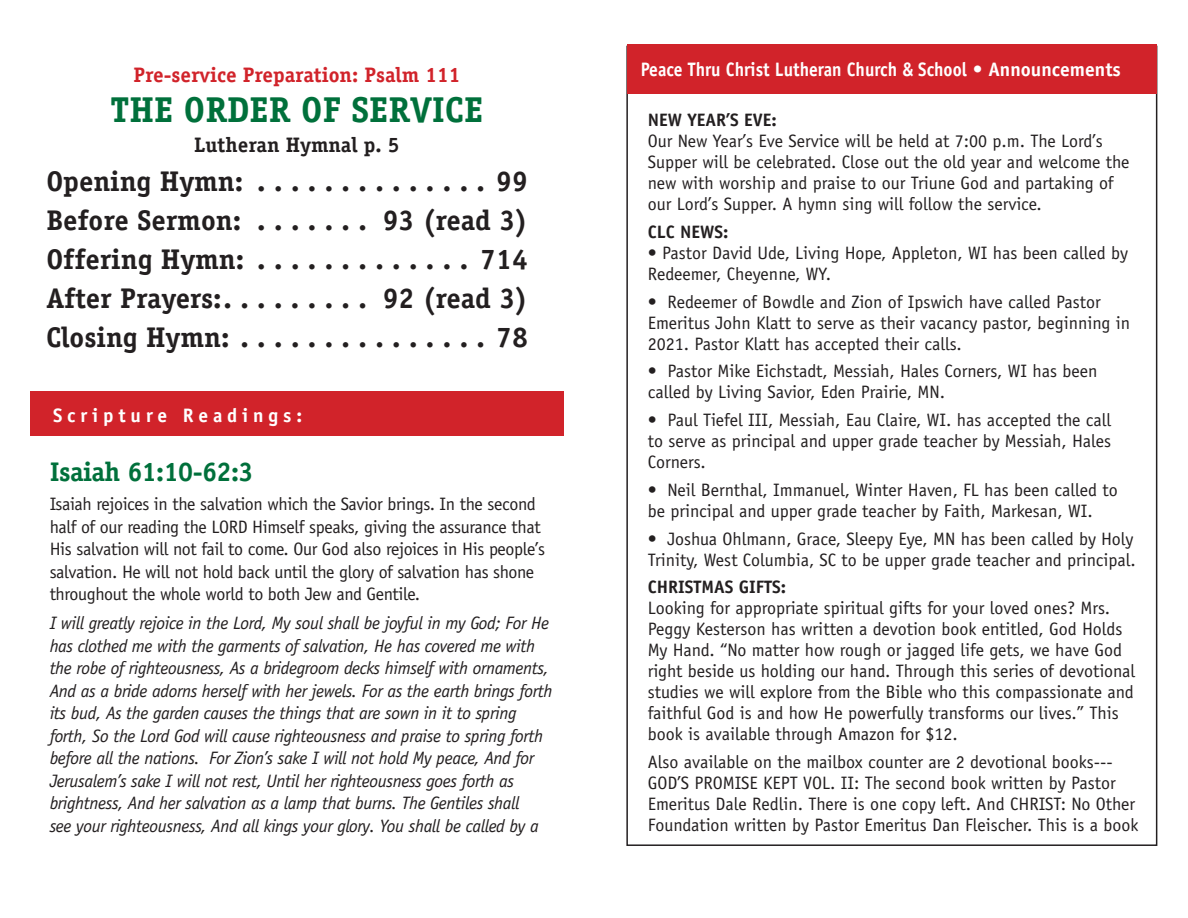
<style>
.page{position:relative;width:1188px;height:918px;background:#fff}
.page>*{position:absolute;margin:0;border:0;box-sizing:border-box;transform-origin:0 0}
.t1{font:700 36px "Officina Serif";color:#00703b}
.Head_1{font:700 28.5px "Officina Serif";color:#231f20}
.t2{font:700 27px "Officina Serif";letter-spacing:-.02em;color:#00703b}
.t3{font:700 21px "Officina Serif";color:#d1232a}
.Head_1-2{font:700 21px "Officina Serif";color:#231f20}
.t4{font:700 19.5px "Officina Sans";color:#fff;scale:.9 1}
.t5{font:700 19.5px "Officina Sans";letter-spacing:.25em;color:#fff}
.scriputr_reading_hea{font:18px/21px "Officina Sans";color:#231f20}
.t6{font:italic 18px/22.5px "Officina Sans";letter-spacing:-.02em;color:#231f20}
.scriputr_reading_hea-2{font:18px/22.5px "Officina Sans";letter-spacing:-.02em;color:#231f20}
.scriputr_reading_hea-3{font:700 18px "Officina Sans";color:#231f20}
.s1{font-weight:700}
</style>
<div class="page">
<div style="left:30px;top:392px;width:534px;height:44px;background:#d1232a"></div>
<div style="left:627px;top:44px;width:530px;height:49px;background:#d1232a"></div>
<p class="t3" style="left:133px;top:62px;width:329px">Pre-service Preparation: Psalm 111</p>
<p class="t1" style="left:111px;top:87px;width:374px">THE ORDER OF SERVICE</p>
<p class="Head_1-2" style="left:194px;top:132px;width:207px">Lutheran Hymnal p. 5</p>
<p class="Head_1" style="left:46px;top:163px;width:206px">Opening Hymn: ...............</p>
<p class="Head_1" style="left:496px;top:163px;width:33px">99</p>
<p class="Head_1" style="left:46px;top:202px;width:204px">Before Sermon: ........</p>
<p class="Head_1" style="left:383px;top:202px;width:147px">93 (read 3)</p>
<p class="Head_1" style="left:46px;top:241px;width:207px">Offering Hymn: ..............</p>
<p class="Head_1" style="left:480px;top:241px;width:49px">714</p>
<p class="Head_1" style="left:46px;top:280px;width:186px">After Prayers: .........</p>
<p class="Head_1" style="left:383px;top:280px;width:147px">92 (read 3)</p>
<p class="Head_1" style="left:46px;top:319px;width:193px">Closing Hymn: ................</p>
<p class="Head_1" style="left:496px;top:319px;width:33px">78</p>
<p class="t5" style="left:53px;top:403px;width:251px">Scripture Readings:</p>
<p class="t2" style="left:50px;top:455px;width:205px">Isaiah 61:10-62:3</p>
<p class="scriputr_reading_hea-2" style="left:50px;top:493px;width:497px">Isaiah rejoices in the salvation which the Savior brings. In the second half of our reading the LORD Himself speaks, giving the assurance that His salvation will not fail to come. Our God also rejoices in His people’s salvation. He will not hold back until the glory of salvation has shone throughout the whole world to both Jew and Gentile.</p>
<p class="t6" style="left:50px;top:612px;width:504px">I will greatly rejoice in the Lord, My soul shall be joyful in my God; For He has clothed me with the garments of salvation, He has covered me with the robe of righteousness, As a bridegroom decks himself with ornaments, And as a bride adorns herself with her jewels. For as the earth brings forth its bud, As the garden causes the things that are sown in it to spring forth, So the Lord God will cause righteousness and praise to spring forth before all the nations. For Zion’s sake I will not hold My peace, And for Jerusalem’s sake I will not rest, Until her righteousness goes forth as brightness, And her salvation as a lamp that burns. The Gentiles shall<br>see your righteousness, And all kings your glory. You shall be called by a</p>
<p class="t4" style="left:641px;top:57px;width:535px">Peace Thru Christ Lutheran Church &amp; School • Announcements</p>
<p class="scriputr_reading_hea" style="left:648px;top:110px;width:483px"><span class="s1">NEW YEAR’S EVE:<br></span>Our New Year’s Eve Service will be held at 7:00 p.m. The Lord’s Supper will be celebrated. Close out the old year and welcome the new with worship and praise to our Triune God and partaking of our Lord’s Supper. A hymn sing will follow the service.</p>
<p class="scriputr_reading_hea-3" style="left:648px;top:220px;width:82px">CLC NEWS:</p>
<p class="scriputr_reading_hea" style="left:648px;top:242px;width:482px">• Pastor David Ude, Living Hope, Appleton, WI has been called by<br>Redeemer, Cheyenne, WY.</p>
<p class="scriputr_reading_hea" style="left:648px;top:291px;width:484px">• Redeemer of Bowdle and Zion of Ipswich have called Pastor<br>Emeritus John Klatt to serve as their vacancy pastor, beginning in<br>2021. Pastor Klatt has accepted their calls.</p>
<p class="scriputr_reading_hea" style="left:648px;top:361px;width:451px">• Pastor Mike Eichstadt, Messiah, Hales Corners, WI has been called by Living Savior, Eden Prairie, MN.</p>
<p class="scriputr_reading_hea" style="left:648px;top:410px;width:465px;text-align:justify">• Paul Tiefel III, Messiah, Eau Claire, WI. has accepted the call to serve as principal and upper grade teacher by Messiah, Hales Corners.</p>
<p class="scriputr_reading_hea" style="left:648px;top:479px;width:472px">• Neil Bernthal, Immanuel, Winter Haven, FL has been called to be principal and upper grade teacher by Faith, Markesan, WI.</p>
<p class="scriputr_reading_hea" style="left:648px;top:528px;width:489px">• Joshua Ohlmann, Grace, Sleepy Eye, MN has been called by Holy<br>Trinity, West Columbia, SC to be upper grade teacher and principal.</p>
<p class="scriputr_reading_hea" style="left:648px;top:577px;width:489px"><span class="s1">CHRISTMAS GIFTS:<br></span>Looking for appropriate spiritual gifts for your loved ones? Mrs.<br>Peggy Kesterson has written a devotion book entitled, God Holds My Hand. “No matter how rough or jagged life gets, we have God right beside us holding our hand. Through this series of devotional studies we will explore from the Bible who this compassionate and faithful God is and how He powerfully transforms our lives.” This book is available through Amazon for $12.</p>
<p class="scriputr_reading_hea" style="left:648px;top:752px;width:492px">Also available on the mailbox counter are 2 devotional books--- GOD’S PROMISE KEPT VOL. II: The second book written by Pastor Emeritus Dale Redlin. There is one copy left. And CHRIST: No Other Foundation written by Pastor Emeritus Dan Fleischer. This is a book</p>
</div>
